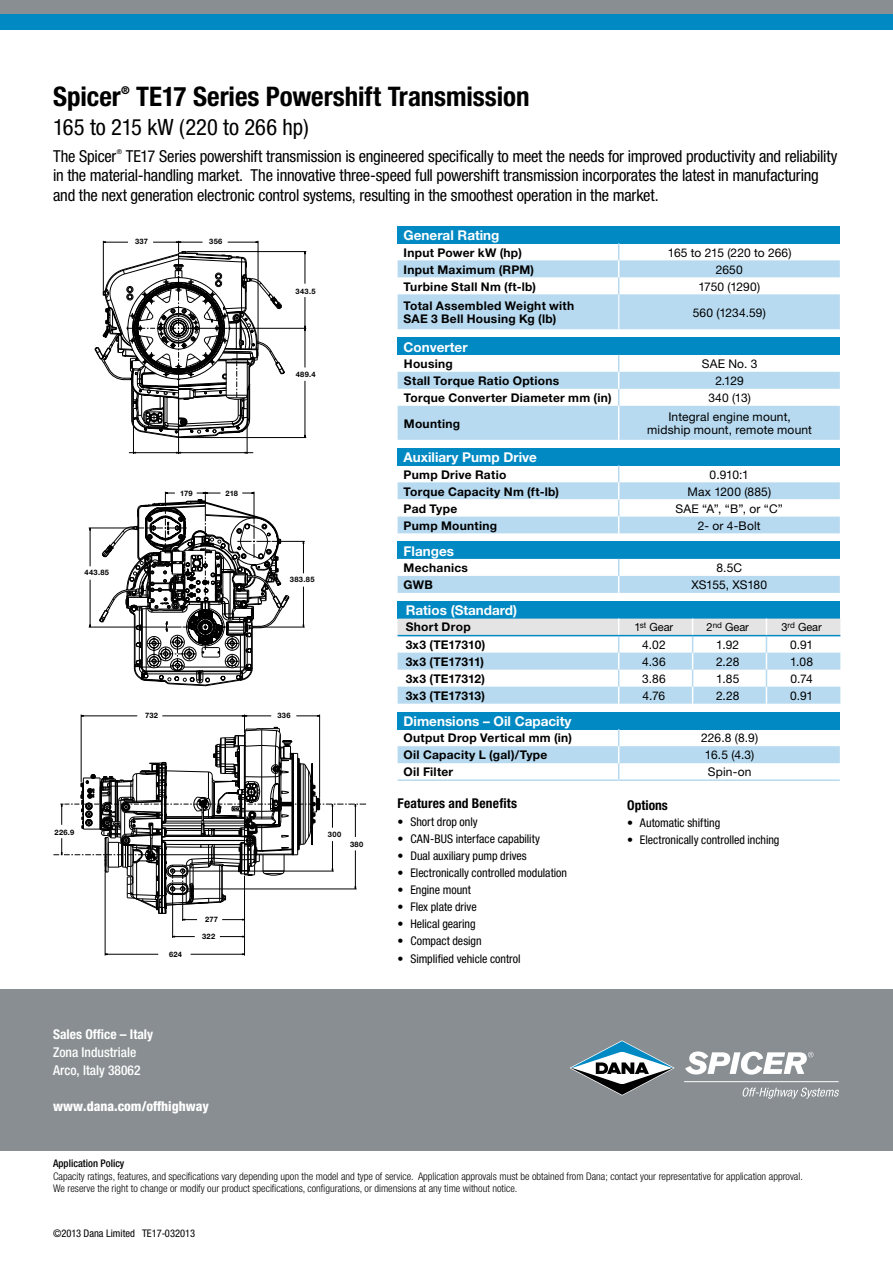
<style>
.page{position:relative;width:893px;height:1263px;background:#fff}
.page>*{position:absolute;margin:0;border:0;box-sizing:border-box;transform-origin:0 0}
.t1{font:700 condensed 27px "Helvetica Neue";letter-spacing:-.005em;color:#000}
.t2{font:condensed 22.5px "Helvetica Neue";color:#000}
.t3{font:condensed 16.5px/19.5px "Helvetica Neue";letter-spacing:-.015em;color:#000}
.t4{font:700 13.5px "Helvetica Neue";color:#fff}
.t5{font:500 condensed 13.5px/18px "Helvetica Neue";color:#fff}
.t6{font:700 condensed 13.5px "Helvetica Neue";letter-spacing:.01em;color:#000}
.t7{font:800 condensed 13.5px "Helvetica Neue";color:#fff}
.t8{font:700 condensed 13.5px "Helvetica Neue";color:#fff}
.t9{font:700 12px/13.5px "Helvetica Neue";letter-spacing:.025em;color:#000}
.t10{font:condensed 12px "Helvetica Neue";color:#000}
.t11{font:12px/13.5px "Helvetica Neue";letter-spacing:.01em;color:#000;text-align:center}
.t12{font:700 12px "Helvetica Neue";letter-spacing:.005em;color:#000}
.t13{font:12px "Helvetica Neue";letter-spacing:-.015em;color:#000}
.t14{font:11.25px "Helvetica Neue";color:#000}
.t15{font:700 condensed 10.8px "Helvetica Neue";color:#000}
.t16{font:300 condensed 10.5px/12.6px "Helvetica Neue";color:#000}
.t17{font:condensed 10.5px "Helvetica Neue";color:#000}
.t18{font:500 condensed 10.5px "Helvetica Neue";color:#000}
.t19{font:700 7.5px "Helvetica Neue";letter-spacing:.045em;color:#000}
.t20{font:condensed 6.6px "Helvetica Neue";color:#000}
</style>
<div class="page">
<div style="left:0;top:989px;width:893px;height:161px;background:#888e91"></div>
<div style="left:0;top:0;width:893px;height:15px;background:#888e91"></div>
<div style="left:0;top:15px;width:893px;height:15px;background:#0089c3"></div>
<hr style="left:684px;top:1081px;width:155px;height:1px;background:#fff">
<svg style="left:685px;top:1051px;width:128px;height:24px"></svg>
<svg style="left:569px;top:1040px;width:106px;height:55px"></svg>
<svg style="left:742px;top:1087px;width:97px;height:12px"></svg>
<div style="left:398px;top:602px;width:442px;height:17px;background:#0089c3"></div>
<svg style="left:398px;top:619px;width:442px;height:85px"></svg>
<hr style="left:398px;top:635px;width:221px;height:1px;background:#0089c3">
<hr style="left:619px;top:635px;width:74px;height:1px;background:#0089c3">
<hr style="left:693px;top:635px;width:73px;height:1px;background:#0089c3">
<hr style="left:766px;top:635px;width:74px;height:1px;background:#0089c3">
<div style="left:398px;top:448px;width:442px;height:17px;background:#0089c3"></div>
<svg style="left:398px;top:465px;width:442px;height:68px"></svg>
<div style="left:398px;top:542px;width:442px;height:17px;background:#0089c3"></div>
<svg style="left:398px;top:559px;width:442px;height:34px"></svg>
<div style="left:398px;top:226px;width:442px;height:17px;background:#0089c3"></div>
<svg style="left:398px;top:243px;width:442px;height:86px"></svg>
<div style="left:398px;top:712px;width:442px;height:17px;background:#0089c3"></div>
<hr style="left:398px;top:779px;width:221px;height:2px;background:#b7daf0">
<hr style="left:619px;top:779px;width:221px;height:2px;background:#b7daf0">
<svg style="left:398px;top:729px;width:442px;height:50px"></svg>
<div style="left:398px;top:338px;width:442px;height:17px;background:#0089c3"></div>
<svg style="left:398px;top:355px;width:442px;height:85px"></svg>
<hr style="left:618px;top:406px;width:1px;height:34px;background:#fff">
<svg style="left:94px;top:240px;width:213px;height:214px"></svg>
<svg style="left:88px;top:491px;width:217px;height:195px"></svg>
<svg style="left:60px;top:714px;width:296px;height:242px"></svg>
<svg style="left:81px;top:725px;width:239px;height:189px"></svg>
<h1 class="t1" style="left:53px;top:80px;width:69px">Spicer</h1>
<p class="t15" style="left:121px;top:83px;width:10px">®</p>
<h1 class="t1" style="left:136px;top:80px;width:395px">TE17 Series Powershift Transmission</h1>
<h2 class="t2" style="left:53px;top:114px;width:257px">165 to 215 kW (220 to 266 hp)</h2>
<p class="t3" style="left:53px;top:146px;width:65px">The Spicer</p>
<p class="t20" style="left:117px;top:148px;width:7px">®</p>
<p class="t3" style="left:53px;top:146px;width:786px;text-indent:73px">TE17 Series powershift transmission is engineered specifically to meet the needs for improved productivity and reliability in the material-handling market. The innovative three-speed full powershift transmission incorporates the latest in manufacturing and the next generation electronic control systems, resulting in the smoothest operation in the market.</p>
<p class="t19" style="left:135px;top:237px;width:14px">337</p>
<p class="t19" style="left:209px;top:237px;width:15px">356</p>
<p class="t19" style="left:85px;top:568px;width:26px">443.85</p>
<p class="t19" style="left:180px;top:488px;width:14px">179</p>
<p class="t19" style="left:226px;top:488px;width:14px">218</p>
<p class="t19" style="left:296px;top:286px;width:22px">343.5</p>
<p class="t19" style="left:296px;top:370px;width:21px">489.4</p>
<p class="t19" style="left:290px;top:575px;width:26px">383.85</p>
<p class="t19" style="left:145px;top:711px;width:14px">732</p>
<p class="t19" style="left:277px;top:711px;width:15px">336</p>
<p class="t19" style="left:55px;top:827px;width:21px">226.9</p>
<p class="t19" style="left:328px;top:829px;width:15px">300</p>
<p class="t19" style="left:350px;top:839px;width:15px">380</p>
<p class="t19" style="left:169px;top:949px;width:14px">624</p>
<p class="t19" style="left:205px;top:915px;width:14px">277</p>
<p class="t19" style="left:202px;top:932px;width:15px">322</p>
<p class="t8" style="left:53px;top:1026px;width:101px">Sales Office – Italy</p>
<p class="t5" style="left:53px;top:1043px;width:89px">Zona Industriale<br>Arco, Italy 38062</p>
<p class="t7" style="left:53px;top:1097px;width:157px">www.dana.com/offhighway</p>
<p class="t4" style="left:404px;top:227px;width:97px">General Rating</p>
<p class="t9" style="left:404px;top:245px;width:120px">Input Power kW (hp)</p>
<p class="t11" style="left:668px;top:245px;width:125px">165 to 215 (220 to 266)</p>
<p class="t9" style="left:404px;top:262px;width:132px">Input Maximum (RPM)</p>
<p class="t11" style="left:716px;top:262px;width:28px">2650</p>
<p class="t9" style="left:404px;top:279px;width:134px">Turbine Stall Nm (ft-lb)</p>
<p class="t11" style="left:698px;top:279px;width:63px">1750 (1290)</p>
<p class="t9" style="left:404px;top:298px;width:172px">Total Assembled Weight with<br>SAE 3 Bell Housing Kg (lb)</p>
<p class="t11" style="left:693px;top:305px;width:75px">560 (1234.59)</p>
<p class="t9" style="left:404px;top:357px;width:50px">Housing</p>
<p class="t11" style="left:702px;top:357px;width:57px">SAE No. 3</p>
<p class="t9" style="left:404px;top:374px;width:157px">Stall Torque Ratio Options</p>
<p class="t11" style="left:715px;top:374px;width:30px">2.129</p>
<p class="t9" style="left:404px;top:391px;width:209px">Torque Converter Diameter mm (in)</p>
<p class="t11" style="left:708px;top:391px;width:44px">340 (13)</p>
<p class="t9" style="left:404px;top:416px;width:58px">Mounting</p>
<p class="t11" style="left:647px;top:410px;width:166px">Integral engine mount, midship mount, remote mount</p>
<p class="t4" style="left:404px;top:449px;width:135px">Auxiliary Pump Drive</p>
<p class="t9" style="left:404px;top:467px;width:104px">Pump Drive Ratio</p>
<p class="t11" style="left:710px;top:467px;width:41px">0.910:1</p>
<p class="t9" style="left:404px;top:484px;width:157px">Torque Capacity Nm (ft-lb)</p>
<p class="t11" style="left:687px;top:484px;width:85px">Max 1200 (885)</p>
<p class="t9" style="left:404px;top:501px;width:55px">Pad Type</p>
<p class="t11" style="left:675px;top:501px;width:109px">SAE “A”, “B”, or “C”</p>
<p class="t9" style="left:404px;top:518px;width:95px">Pump Mounting</p>
<p class="t11" style="left:698px;top:518px;width:64px">2- or 4-Bolt</p>
<p class="t4" style="left:404px;top:542px;width:52px">Flanges</p>
<p class="t9" style="left:404px;top:561px;width:66px">Mechanics</p>
<p class="t11" style="left:716px;top:561px;width:27px">8.5C</p>
<p class="t9" style="left:404px;top:578px;width:31px">GWB</p>
<p class="t13" style="left:691px;top:578px;width:77px">XS155, XS180</p>
<p class="t4" style="left:406px;top:602px;width:113px">Ratios (Standard)</p>
<p class="t9" style="left:406px;top:620px;width:66px">Short Drop</p>
<p class="t14" style="left:634px;top:620px;width:40px">1<sup>st</sup> Gear</p>
<p class="t14" style="left:707px;top:620px;width:44px">2<sup>nd</sup> Gear</p>
<p class="t14" style="left:781px;top:620px;width:42px">3<sup>rd</sup> Gear</p>
<p class="t12" style="left:406px;top:637px;width:81px">3x3 (TE17310)</p>
<p class="t11" style="left:642px;top:638px;width:25px">4.02</p>
<p class="t11" style="left:716px;top:638px;width:25px">1.92</p>
<p class="t11" style="left:790px;top:638px;width:25px">0.91</p>
<p class="t12" style="left:406px;top:654px;width:80px">3x3 (TE17311)</p>
<p class="t11" style="left:642px;top:655px;width:25px">4.36</p>
<p class="t11" style="left:716px;top:655px;width:25px">2.28</p>
<p class="t11" style="left:790px;top:655px;width:25px">1.08</p>
<p class="t12" style="left:406px;top:671px;width:81px">3x3 (TE17312)</p>
<p class="t11" style="left:642px;top:672px;width:25px">3.86</p>
<p class="t11" style="left:716px;top:672px;width:25px">1.85</p>
<p class="t11" style="left:791px;top:672px;width:24px">0.74</p>
<p class="t12" style="left:406px;top:688px;width:81px">3x3 (TE17313)</p>
<p class="t11" style="left:642px;top:689px;width:24px">4.76</p>
<p class="t11" style="left:716px;top:689px;width:25px">2.28</p>
<p class="t11" style="left:790px;top:689px;width:25px">0.91</p>
<p class="t4" style="left:404px;top:713px;width:169px">Dimensions – Oil Capacity</p>
<p class="t9" style="left:404px;top:731px;width:170px">Output Drop Vertical mm (in)</p>
<p class="t11" style="left:701px;top:731px;width:58px">226.8 (8.9)</p>
<p class="t9" style="left:404px;top:748px;width:145px">Oil Capacity L (gal)/Type</p>
<p class="t11" style="left:705px;top:748px;width:51px">16.5 (4.3)</p>
<p class="t9" style="left:404px;top:765px;width:51px">Oil Filter</p>
<p class="t11" style="left:708px;top:765px;width:45px">Spin-on</p>
<p class="t6" style="left:398px;top:795px;width:121px">Features and Benefits</p>
<p class="t10" style="left:398px;top:814px;width:82px">• Short drop only</p>
<p class="t10" style="left:398px;top:831px;width:144px">• CAN-BUS interface capability</p>
<p class="t10" style="left:398px;top:849px;width:131px">• Dual auxiliary pump drives</p>
<p class="t10" style="left:398px;top:866px;width:171px">• Electronically controlled modulation</p>
<p class="t10" style="left:398px;top:883px;width:75px">• Engine mount</p>
<p class="t10" style="left:398px;top:900px;width:81px">• Flex plate drive</p>
<p class="t10" style="left:398px;top:917px;width:80px">• Helical gearing</p>
<p class="t10" style="left:398px;top:934px;width:86px">• Compact design</p>
<p class="t10" style="left:398px;top:951px;width:125px">• Simplified vehicle control</p>
<p class="t6" style="left:627px;top:797px;width:42px">Options</p>
<p class="t10" style="left:627px;top:816px;width:95px">• Automatic shifting</p>
<p class="t10" style="left:627px;top:833px;width:154px">• Electronically controlled inching</p>
<p class="t18" style="left:53px;top:1157px;width:73px">Application Policy</p>
<p class="t16" style="left:53px;top:1169px;width:751px">Capacity ratings, features, and specifications vary depending upon the model and type of service. Application approvals must be obtained from Dana; contact your representative for application approval.<br>We reserve the right to change or modify our product specifications, configurations, or dimensions at any time without notice.</p>
<p class="t17" style="left:53px;top:1227px;width:144px">©2013 Dana Limited TE17-032013</p>
</div>
